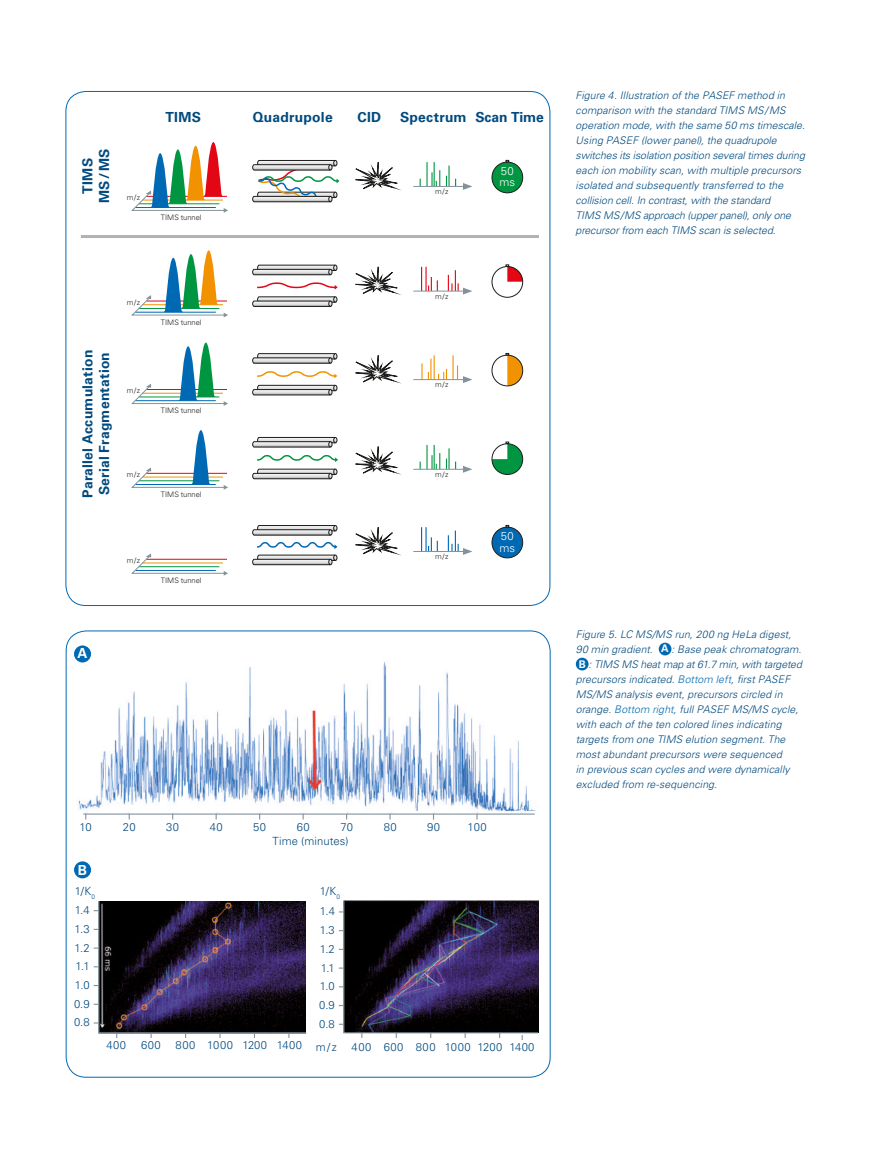
<style>
.page{position:relative;width:871px;height:1165px;background:#fff}
.page>*{position:absolute;margin:0;border:0;box-sizing:border-box;transform-origin:0 0}
.t1{font:700 13.8px/16.5px "Univers LT Std";letter-spacing:.015em;color:#004a7f;text-align:center}
.t2{font:700 13.8px "Univers LT Std";color:#fff}
.t3{font:300 11.25px "Univers LT Std";letter-spacing:.03em;color:#004a7f}
.t4{font:300 11.25px "Univers LT Std";letter-spacing:.01em;color:#004a7f}
.t5{font:300 11.25px/11.2px "Univers LT Std";letter-spacing:.005em;color:#fff}
.t6{font:italic 300 10.5px/15px "Univers LT Std";letter-spacing:.005em;color:#004a7f}
.t7{font:300 7.5px "Univers LT Std";letter-spacing:-.005em;color:#1d1d1b}
.s1{font-weight:700;font-style:normal;color:#fff}
.s2{color:#0069b4}
</style>
<div class="page">
<div style="left:659px;top:642px;width:12px;height:13px;background:#0069b4;border-radius:50%"></div>
<div style="left:576px;top:657px;width:13px;height:13px;background:#0069b4;border-radius:50%"></div>
<img style="left:74px;top:646px;width:462px;height:167px">
<hr style="left:83px;top:813px;width:452px;height:1px;background:#83939c">
<svg style="left:389px;top:813px;width:2px;height:6px"></svg>
<svg style="left:94px;top:901px;width:213px;height:136px;background:#2d243d"></svg>
<div style="left:74px;top:645px;width:17px;height:17px;background:#0069b4;border-radius:50%"></div>
<div style="left:74px;top:861px;width:17px;height:17px;background:#0069b4;border-radius:50%"></div>
<svg style="left:339px;top:900px;width:200px;height:139px;background:#2f2841"></svg>
<div style="left:492px;top:443px;width:31px;height:32px;border:1px solid #1d1d1b;border-radius:50%"></div>
<svg style="left:492px;top:441px;width:31px;height:33px"></svg>
<div style="left:492px;top:355px;width:31px;height:31px;border:1px solid #1d1d1b;border-radius:50%"></div>
<svg style="left:506px;top:353px;width:17px;height:33px"></svg>
<div style="left:492px;top:266px;width:31px;height:31px;border:1px solid #1d1d1b;border-radius:50%"></div>
<svg style="left:506px;top:264px;width:17px;height:18px"></svg>
<div style="left:492px;top:162px;width:31px;height:31px;background:#009641;border-radius:50%"></div>
<div style="left:492px;top:162px;width:31px;height:31px;border:1px solid #1d1d1b;border-radius:50%"></div>
<hr style="left:452px;top:355px;width:2px;height:24px;background:#f39200">
<hr style="left:413px;top:379px;width:52px;height:1px;background:#83939c">
<svg style="left:457px;top:365px;width:15px;height:18px"></svg>
<hr style="left:425px;top:267px;width:2px;height:24px;background:#e30614">
<svg style="left:428px;top:277px;width:10px;height:14px"></svg>
<hr style="left:413px;top:291px;width:52px;height:1px;background:#83939c">
<svg style="left:448px;top:270px;width:24px;height:24px"></svg>
<hr style="left:426px;top:162px;width:2px;height:24px;background:#009641">
<hr style="left:448px;top:165px;width:2px;height:21px;background:#009641">
<svg style="left:431px;top:162px;width:9px;height:24px"></svg>
<hr style="left:413px;top:186px;width:52px;height:1px;background:#83939c">
<svg style="left:463px;top:183px;width:9px;height:7px"></svg>
<hr style="left:426px;top:445px;width:2px;height:24px;background:#009641">
<hr style="left:448px;top:448px;width:2px;height:21px;background:#009641">
<svg style="left:431px;top:445px;width:9px;height:24px"></svg>
<hr style="left:413px;top:469px;width:52px;height:1px;background:#83939c">
<svg style="left:463px;top:466px;width:9px;height:6px"></svg>
<div style="left:492px;top:527px;width:31px;height:30px;background:#0069b4;border-radius:50%"></div>
<div style="left:492px;top:526px;width:31px;height:32px;border:1px solid #1d1d1b;border-radius:50%"></div>
<svg style="left:252px;top:160px;width:169px;height:43px"></svg>
<svg style="left:252px;top:264px;width:170px;height:43px"></svg>
<svg style="left:252px;top:353px;width:195px;height:43px"></svg>
<svg style="left:252px;top:436px;width:169px;height:43px"></svg>
<hr style="left:425px;top:527px;width:2px;height:24px;background:#0069b4">
<svg style="left:428px;top:537px;width:10px;height:14px"></svg>
<hr style="left:413px;top:551px;width:52px;height:1px;background:#83939c">
<svg style="left:448px;top:530px;width:24px;height:25px"></svg>
<svg style="left:252px;top:525px;width:170px;height:40px"></svg>
<svg style="left:131px;top:553px;width:97px;height:22px"></svg>
<svg style="left:131px;top:430px;width:97px;height:59px"></svg>
<svg style="left:131px;top:342px;width:97px;height:64px"></svg>
<svg style="left:131px;top:250px;width:97px;height:67px"></svg>
<svg style="left:131px;top:142px;width:97px;height:71px"></svg>
<hr style="left:81px;top:235px;width:458px;height:3px;background:#b2b2b2">
<h1 class="t1" style="left:80px;top:203px;width:56px;rotate:-90deg">TIMS<br>MS/MS</h1>
<p class="t7" style="left:127px;top:192px;width:15px">m/z</p>
<h1 class="t1" style="left:166px;top:108px;width:37px">TIMS</h1>
<p class="t7" style="left:161px;top:213px;width:42px">TIMS tunnel</p>
<p class="t7" style="left:127px;top:298px;width:15px">m/z</p>
<h1 class="t1" style="left:80px;top:497px;width:149px;text-align:left;rotate:-90deg">Parallel Accumulation<br>Serial Fragmentation</h1>
<p class="t7" style="left:127px;top:386px;width:15px">m/z</p>
<p class="t7" style="left:127px;top:469px;width:15px">m/z</p>
<p class="t7" style="left:161px;top:317px;width:42px">TIMS tunnel</p>
<p class="t7" style="left:161px;top:406px;width:42px">TIMS tunnel</p>
<p class="t7" style="left:161px;top:490px;width:42px">TIMS tunnel</p>
<p class="t7" style="left:127px;top:555px;width:15px">m/z</p>
<p class="t7" style="left:161px;top:575px;width:42px">TIMS tunnel</p>
<h1 class="t2" style="left:78px;top:645px;width:12px">A</h1>
<h1 class="t1" style="left:253px;top:108px;width:81px">Quadrupole</h1>
<h1 class="t1" style="left:357px;top:108px;width:25px">CID</h1>
<h1 class="t1" style="left:400px;top:108px;width:145px">Spectrum Scan Time</h1>
<p class="t7" style="left:435px;top:187px;width:15px">m/z</p>
<p class="t7" style="left:435px;top:291px;width:15px">m/z</p>
<p class="t7" style="left:435px;top:380px;width:15px">m/z</p>
<p class="t7" style="left:435px;top:469px;width:15px">m/z</p>
<p class="t7" style="left:435px;top:552px;width:15px">m/z</p>
<p class="t5" style="left:500px;top:165px;width:17px">50 ms</p>
<p class="t5" style="left:500px;top:530px;width:17px">50 ms</p>
<p class="t3" style="left:80px;top:819px;width:14px">10</p>
<p class="t3" style="left:123px;top:819px;width:14px">20</p>
<p class="t3" style="left:166px;top:819px;width:14px">30</p>
<p class="t3" style="left:210px;top:819px;width:15px">40</p>
<p class="t3" style="left:253px;top:819px;width:14px">50</p>
<p class="t3" style="left:297px;top:819px;width:15px">60</p>
<p class="t3" style="left:340px;top:819px;width:14px">70</p>
<p class="t3" style="left:384px;top:819px;width:15px">80</p>
<p class="t3" style="left:427px;top:819px;width:15px">90</p>
<p class="t3" style="left:468px;top:819px;width:21px">100</p>
<p class="t4" style="left:272px;top:833px;width:78px">Time (minutes)</p>
<h1 class="t2" style="left:78px;top:861px;width:11px">B</h1>
<p class="t3" style="left:75px;top:884px;width:22px">1/K<sub>0</sub></p>
<p class="t3" style="left:320px;top:884px;width:22px">1/K<sub>0</sub></p>
<p class="t3" style="left:75px;top:903px;width:17px">1.4</p>
<p class="t3" style="left:320px;top:904px;width:17px">1.4</p>
<p class="t3" style="left:75px;top:922px;width:17px">1.3</p>
<p class="t3" style="left:320px;top:923px;width:17px">1.3</p>
<p class="t3" style="left:75px;top:940px;width:17px">1.2</p>
<p class="t3" style="left:320px;top:941px;width:17px">1.2</p>
<p class="t3" style="left:76px;top:959px;width:16px">1.1</p>
<p class="t3" style="left:321px;top:960px;width:16px">1.1</p>
<p class="t3" style="left:75px;top:978px;width:16px">1.0</p>
<p class="t3" style="left:320px;top:979px;width:16px">1.0</p>
<p class="t3" style="left:74px;top:996px;width:17px">0.9</p>
<p class="t3" style="left:319px;top:998px;width:17px">0.9</p>
<p class="t3" style="left:74px;top:1015px;width:17px">0.8</p>
<p class="t3" style="left:319px;top:1016px;width:17px">0.8</p>
<p class="t3" style="left:106px;top:1038px;width:21px">400</p>
<p class="t3" style="left:141px;top:1038px;width:21px">600</p>
<p class="t3" style="left:176px;top:1038px;width:128px">800 1000 1200 1400</p>
<p class="t3" style="left:316px;top:1040px;width:22px">m/z</p>
<p class="t3" style="left:352px;top:1040px;width:21px">400</p>
<p class="t3" style="left:384px;top:1040px;width:152px">600 800 1000 1200 1400</p>
<p class="t6" style="left:576px;top:88px;width:231px">Figure 4. Illustration of the PASEF method in comparison with the standard TIMS MS/MS operation mode, with the same 50 ms timescale.<br>Using PASEF (lower panel), the quadrupole switches its isolation position several times during each ion mobility scan, with multiple precursors isolated and subsequently transferred to the collision cell. In contrast, with the standard<br>TIMS MS/MS approach (upper panel), only one precursor from each TIMS scan is selected.</p>
<p class="t6" style="left:576px;top:627px;width:228px">Figure 5. LC MS/MS run, 200 ng HeLa digest, 90 min gradient. <span class="s1">A</span> : Base peak chromatogram.<br><span class="s1">B</span> : TIMS MS heat map at 61.7 min, with targeted precursors indicated. <span class="s2">Bottom left</span>, first PASEF MS/MS analysis event, precursors circled in orange. <span class="s2">Bottom right</span>, full PASEF MS/MS cycle, with each of the ten colored lines indicating targets from one TIMS elution segment. The most abundant precursors were sequenced<br>in previous scan cycles and were dynamically excluded from re-sequencing.</p>
</div>
